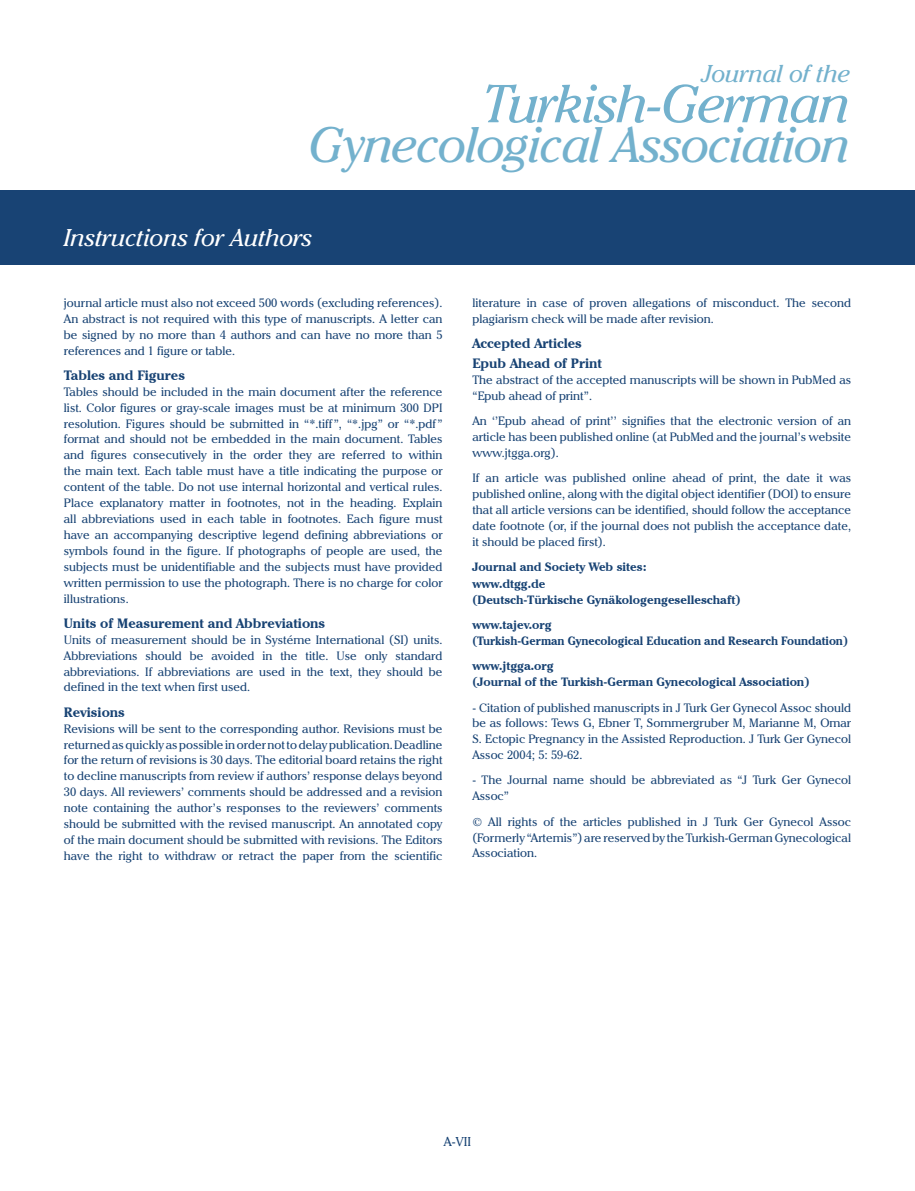
<style>
.page{position:relative;width:915px;height:1191px;background:#fff}
.page>*{position:absolute;margin:0;border:0;box-sizing:border-box;transform-origin:0 0}
.t1{font:italic 52.8px "Cheltenham IT Cby BT";letter-spacing:-.025em;color:#73b1cd}
.t2{font:italic 49.35px "Cheltenham IT Cby BT";letter-spacing:-.025em;color:#73b1cd}
.t3{font:italic 24.15px "Cheltenham IT Cby BT";color:#73b1cd}
.ABSTRACT{font:italic 24px "Cheltenham IT Cby BT";color:#fff}
.ABSTRACT-2{font:700 13.5px "Cheltenham IT Cby BT";color:#184374}
.t4{font:12.75px "Cheltenham IT Cby BT";color:#184374}
.ABSTRACT-3{font:12px/15.9px "Cheltenham IT Cby BT";color:#184374;text-align:justify}
.ABSTRACT-4{font:700 12px/15.9px "Cheltenham IT Cby BT";color:#184374}
</style>
<div class="page">
<div style="left:0;top:190px;width:914px;height:75px;background:#184374"></div>
<h3 class="t3" style="left:701px;top:59px;width:150px">Journal of the</h3>
<h1 class="t1" style="left:482px;top:71px;width:369px">Turkish-German</h1>
<h2 class="t2" style="left:309px;top:114px;width:543px">Gynecological Association</h2>
<p class="ABSTRACT" style="left:64px;top:223px;width:250px">Instructions for Authors</p>
<p class="ABSTRACT-3" style="left:64px;top:294px;width:380px">journal article must also not exceed 500 words (excluding references).<br>An abstract is not required with this type of manuscripts. A letter can be signed by no more than 4 authors and can have no more than 5 references and 1 figure or table.</p>
<p class="ABSTRACT-2" style="left:64px;top:367px;width:123px">Tables and Figures</p>
<p class="ABSTRACT-3" style="left:64px;top:383px;width:380px">Tables should be included in the main document after the reference list. Color figures or gray-scale images must be at minimum 300 DPI resolution. Figures should be submitted in “*.tiff”, “*.jpg” or “*.pdf” format and should not be embedded in the main document. Tables and figures consecutively in the order they are referred to within the main text. Each table must have a title indicating the purpose or content of the table. Do not use internal horizontal and vertical rules.<br>Place explanatory matter in footnotes, not in the heading. Explain all abbreviations used in each table in footnotes. Each figure must have an accompanying descriptive legend defining abbreviations or symbols found in the figure. If photographs of people are used, the subjects must be unidentifiable and the subjects must have provided written permission to use the photograph. There is no charge for color illustrations.</p>
<p class="ABSTRACT-2" style="left:64px;top:615px;width:263px">Units of Measurement and Abbreviations</p>
<p class="ABSTRACT-3" style="left:64px;top:631px;width:380px">Units of measurement should be in Systéme International (SI) units.<br>Abbreviations should be avoided in the title. Use only standard abbreviations. If abbreviations are used in the text, they should be defined in the text when first used.</p>
<p class="ABSTRACT-2" style="left:64px;top:703px;width:63px">Revisions</p>
<p class="ABSTRACT-3" style="left:64px;top:720px;width:380px">Revisions will be sent to the corresponding author. Revisions must be returned as quickly as possible in order not to delay publication. Deadline for the return of revisions is 30 days. The editorial board retains the right to decline manuscripts from review if authors’ response delays beyond 30 days. All reviewers’ comments should be addressed and a revision note containing the author’s responses to the reviewers’ comments should be submitted with the revised manuscript. An annotated copy of the main document should be submitted with revisions. The Editors have the right to withdraw or retract the paper from the scientific</p>
<p class="ABSTRACT-3" style="left:472px;top:294px;width:380px">literature in case of proven allegations of misconduct. The second plagiarism check will be made after revision.</p>
<p class="ABSTRACT-2" style="left:472px;top:335px;width:111px">Accepted Articles</p>
<p class="ABSTRACT-2" style="left:472px;top:355px;width:131px">Epub Ahead of Print</p>
<p class="ABSTRACT-3" style="left:472px;top:372px;width:380px">The abstract of the accepted manuscripts will be shown in PubMed as “Epub ahead of print”.</p>
<p class="ABSTRACT-3" style="left:472px;top:413px;width:380px">An ‘’Epub ahead of print’’ signifies that the electronic version of an article has been published online (at PubMed and the journal’s website www.jtgga.org).</p>
<p class="ABSTRACT-3" style="left:472px;top:470px;width:380px">If an article was published online ahead of print, the date it was published online, along with the digital object identifier (DOI) to ensure that all article versions can be identified, should follow the acceptance date footnote (or, if the journal does not publish the acceptance date, it should be placed first).</p>
<p class="ABSTRACT-4" style="left:472px;top:559px;width:176px">Journal and Society Web sites:</p>
<p class="ABSTRACT-4" style="left:472px;top:575px;width:270px">www.dtgg.de<br>(Deutsch-Türkische Gynäkologengeselleschaft)</p>
<p class="ABSTRACT-4" style="left:472px;top:617px;width:377px">www.tajev.org<br>(Turkish-German Gynecological Education and Research Foundation)</p>
<p class="ABSTRACT-4" style="left:472px;top:658px;width:338px">www.jtgga.org<br>(Journal of the Turkish-German Gynecological Association)</p>
<p class="ABSTRACT-3" style="left:472px;top:699px;width:380px">- Citation of published manuscripts in J Turk Ger Gynecol Assoc should be as follows: Tews G, Ebner T, Sommergruber M, Marianne M, Omar S. Ectopic Pregnancy in the Assisted Reproduction. J Turk Ger Gynecol Assoc 2004; 5: 59-62.</p>
<p class="ABSTRACT-3" style="left:472px;top:772px;width:380px">- The Journal name should be abbreviated as “J Turk Ger Gynecol<br>Assoc”</p>
<p class="ABSTRACT-3" style="left:472px;top:813px;width:380px">© All rights of the articles published in J Turk Ger Gynecol Assoc (Formerly “Artemis”) are reserved by the Turkish-German Gynecological Association.</p>
<p class="t4" style="left:443px;top:1133px;width:29px">A-VII</p>
</div>
